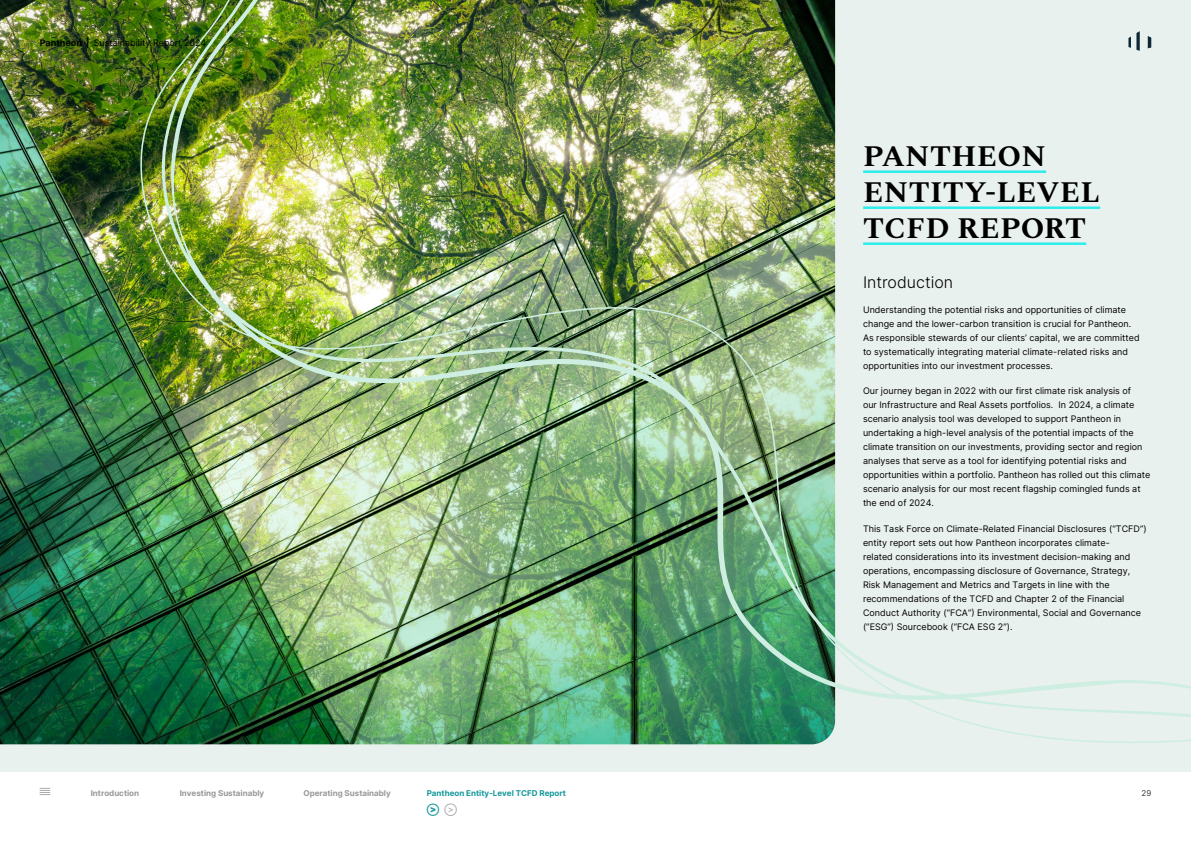
<style>
.page{position:relative;width:1191px;height:842px;background:#fff}
.page>*{position:absolute;margin:0;border:0;box-sizing:border-box;transform-origin:0 0}
.t1{font:700 30px/36px "Spectral";letter-spacing:.01em;color:#000}
.t2{font:300 16px "Inter";color:#000}
.t3{font:9px/14px "Inter";color:#000}
.t4{font:700 8px "Inter";color:#999}
.t5{font:700 8px "Inter";color:#17989b}
.t6{font:300 8px "Inter";color:#000}
.s1{font-weight:700}
</style>
<div class="page">
<svg style="left:40px;top:788px;width:10px;height:7px"></svg>
<div style="left:0;top:0;width:1191px;height:771px;background:#e9f1ee"></div>
<img style="left:0;top:0;width:136px;height:744px">
<img style="left:136px;top:0;width:1055px;height:745px">
<hr style="left:863px;top:170px;width:183px;height:3px;background:#2dedea">
<hr style="left:863px;top:206px;width:237px;height:3px;background:#2dedea">
<hr style="left:863px;top:242px;width:223px;height:3px;background:#2dedea">
<svg style="left:1128px;top:31px;width:23px;height:20px"></svg>
<p class="t3" style="left:40px;top:36px;width:168px"><span class="s1">Pantheon |</span> Sustainability Report 2024</p>
<p class="t4" style="left:91px;top:787px;width:50px">Introduction</p>
<p class="t4" style="left:180px;top:787px;width:86px">Investing Sustainably</p>
<p class="t4" style="left:303px;top:787px;width:89px">Operating Sustainably</p>
<p class="t5" style="left:427px;top:787px;width:141px">Pantheon Entity-Level TCFD Report</p>
<h1 class="t1" style="left:863px;top:136px;width:238px">PANTHEON<br>ENTITY-LEVEL<br>TCFD REPORT</h1>
<h2 class="t2" style="left:863px;top:271px;width:92px">Introduction</h2>
<p class="t3" style="left:863px;top:303px;width:278px">Understanding the potential risks and opportunities of climate change and the lower-carbon transition is crucial for Pantheon.<br>As responsible stewards of our clients’ capital, we are committed to systematically integrating material climate-related risks and opportunities into our investment processes.</p>
<p class="t3" style="left:863px;top:384px;width:289px">Our journey began in 2022 with our first climate risk analysis of<br>our Infrastructure and Real Assets portfolios. In 2024, a climate scenario analysis tool was developed to support Pantheon in undertaking a high-level analysis of the potential impacts of the climate transition on our investments, providing sector and region analyses that serve as a tool for identifying potential risks and opportunities within a portfolio. Pantheon has rolled out this climate scenario analysis for our most recent flagship comingled funds at the end of 2024.</p>
<p class="t3" style="left:863px;top:521px;width:285px">This Task Force on Climate-Related Financial Disclosures (“TCFD”) entity report sets out how Pantheon incorporates climate-<br>related considerations into its investment decision-making and operations, encompassing disclosure of Governance, Strategy, Risk Management and Metrics and Targets in line with the recommendations of the TCFD and Chapter 2 of the Financial Conduct Authority (“FCA”) Environmental, Social and Governance (“ESG”) Sourcebook (“FCA ESG 2”).</p>
<p class="t6" style="left:1141px;top:787px;width:11px">29</p>
</div>
